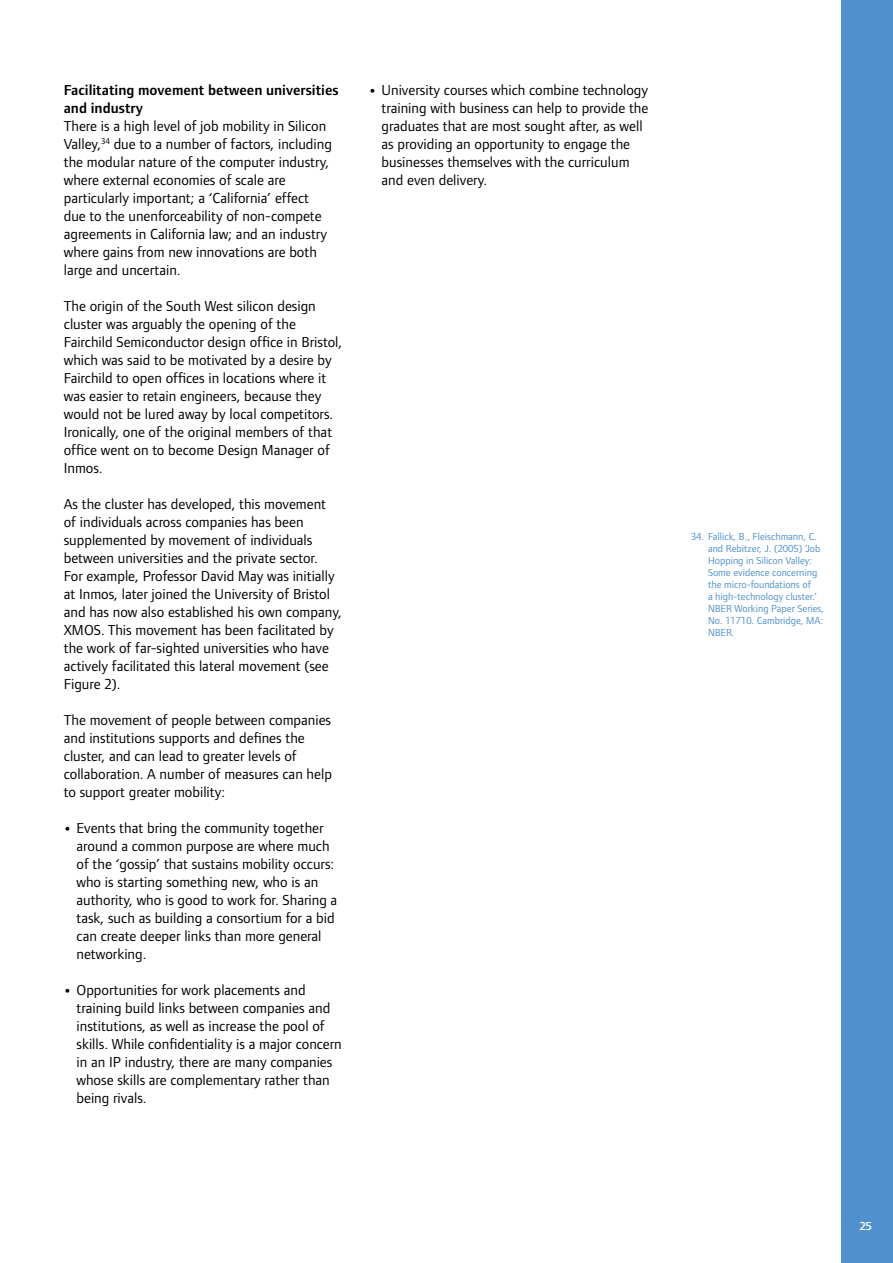
<style>
.page{position:relative;width:893px;height:1263px;background:#fff}
.page>*{position:absolute;margin:0;border:0;box-sizing:border-box;transform-origin:0 0}
.t1{font:15px/18px "Foundry Form Sans";color:#000}
.t2{font:600 15px/18px "Foundry Form Sans";color:#000}
.t3{font:600 12px "Foundry Form Sans";color:#fff}
.t4{font:10.5px/12px "Foundry Form Sans";color:#5091cd}
.s1{font-weight:700;font-stretch:expanded}
</style>
<div class="page">
<div style="left:842px;top:0;width:51px;height:1263px;background:#5091cd"></div>
<p class="t2" style="left:64px;top:80px;width:276px">Facilitating movement between universities and industry</p>
<p class="t1" style="left:64px;top:116px;width:270px">There is a high level of job mobility in Silicon Valley,<sup>34</sup> due to a number of factors, including the modular nature of the computer industry, where external economies of scale are particularly important; a ‘California’ effect due to the unenforceability of non-compete agreements in California law; and an industry where gains from new innovations are both large and uncertain.</p>
<p class="t1" style="left:64px;top:296px;width:280px">The origin of the South West silicon design cluster was arguably the opening of the Fairchild Semiconductor design office in Bristol, which was said to be motivated by a desire by Fairchild to open offices in locations where it was easier to retain engineers, because they would not be lured away by local competitors.<br>Ironically, one of the original members of that office went on to become Design Manager of Inmos.</p>
<p class="t1" style="left:64px;top:494px;width:280px">As the cluster has developed, this movement of individuals across companies has been supplemented by movement of individuals between universities and the private sector.<br>For example, Professor David May was initially at Inmos, later joined the University of Bristol and has now also established his own company, XMOS. This movement has been facilitated by the work of far-sighted universities who have actively facilitated this lateral movement (see Figure 2).</p>
<p class="t1" style="left:64px;top:710px;width:270px">The movement of people between companies and institutions supports and defines the cluster, and can lead to greater levels of collaboration. A number of measures can help to support greater mobility:</p>
<p class="t1" style="left:77px;top:818px;width:262px;text-indent:-13px"><span class="s1">•</span> Events that bring the community together around a common purpose are where much of the ‘gossip’ that sustains mobility occurs: who is starting something new, who is an authority, who is good to work for. Sharing a task, such as building a consortium for a bid can create deeper links than more general networking.</p>
<p class="t1" style="left:77px;top:980px;width:267px;text-indent:-13px"><span class="s1">•</span> Opportunities for work placements and training build links between companies and institutions, as well as increase the pool of skills. While confidentiality is a major concern in an IP industry, there are many companies whose skills are complementary rather than being rivals.</p>
<p class="t1" style="left:382px;top:80px;width:268px;text-indent:-13px"><span class="s1">•</span> University courses which combine technology training with business can help to provide the graduates that are most sought after, as well as providing an opportunity to engage the businesses themselves with the curriculum and even delivery.</p>
<p class="t4" style="left:708px;top:530px;width:118px;text-indent:-17px">34. Fallick, B., Fleischmann, C. and Rebitzer, J. (2005) ‘Job<br>Hopping in Silicon Valley:<br>Some evidence concerning the micro-foundations of<br>a high-technology cluster.’<br>NBER Working Paper Series,<br>No. 11710. Cambridge, MA:<br>NBER.</p>
<p class="t3" style="left:860px;top:1219px;width:13px">25</p>
</div>
